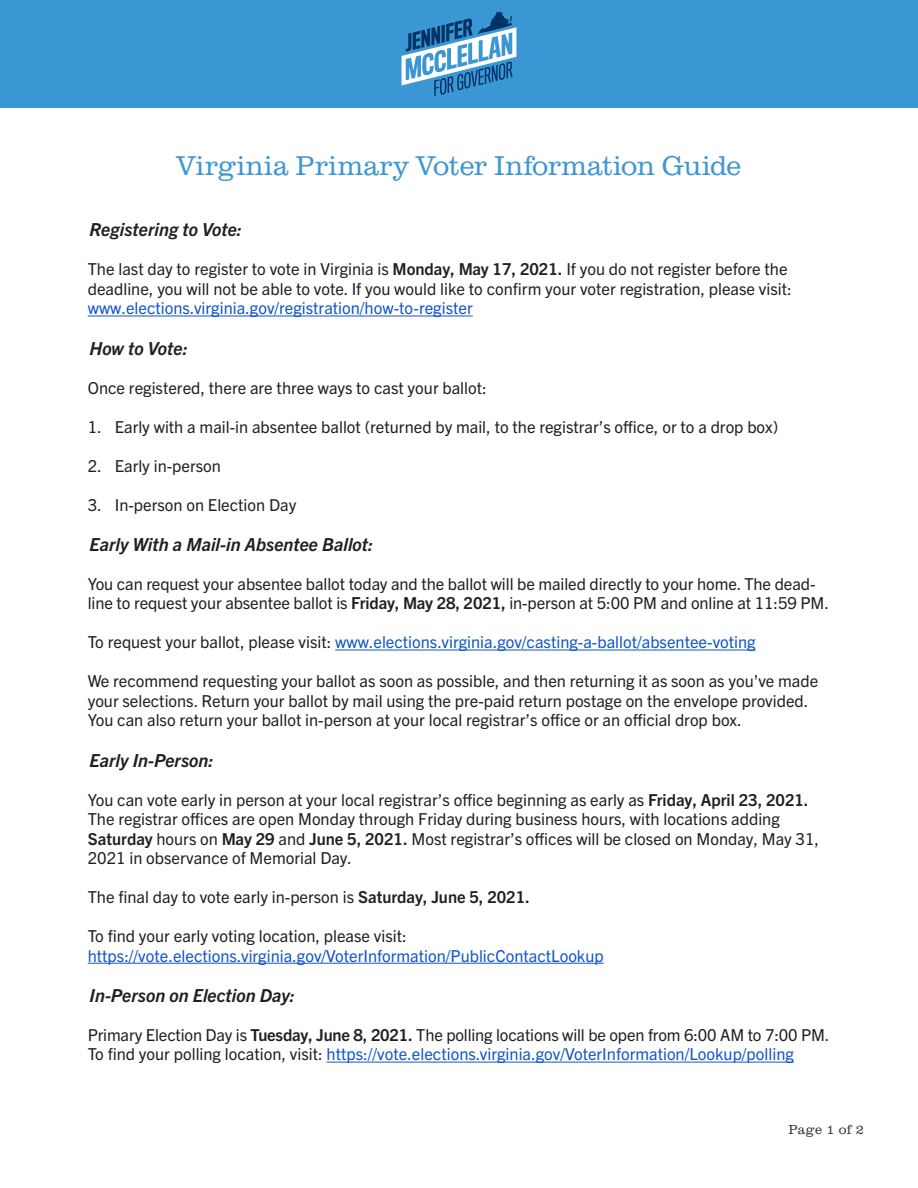
<style>
.page{position:relative;width:918px;height:1188px;background:#fff}
.page>*{position:absolute;margin:0;border:0;box-sizing:border-box;transform-origin:0 0}
.Plan_Title{font:300 28.2px "Clarendon URW";letter-spacing:-.005em;color:#3e96d2}
.Sub-Section_Title{font:italic 700 18px "Trade Gothic Next LT Pro";color:#231f20}
.Body{font:16.5px/19.5px "Trade Gothic Next LT Pro";color:#231f20}
.Body-2{font:16.5px/19.5px "Trade Gothic Next LT Pro";color:#15c}
.Body-3{font:300 13.5px "Clarendon URW";letter-spacing:.03em;color:#333}
.s1{font-weight:700}
.s2{color:#15c}
.s3{color:#231f20}
</style>
<div class="page">
<div style="left:0;top:0;width:918px;height:108px;background:#3b96d4"></div>
<svg style="left:402px;top:12px;width:114px;height:84px"></svg>
<hr style="left:88px;top:316px;width:385px;height:1px;background:#15c">
<hr style="left:335px;top:650px;width:421px;height:1px;background:#15c">
<hr style="left:88px;top:963px;width:516px;height:1px;background:#15c">
<hr style="left:327px;top:1062px;width:467px;height:1px;background:#15c">
<p class="Plan_Title" style="left:177px;top:146px;width:566px">Virginia Primary Voter Information Guide</p>
<p class="Sub-Section_Title" style="left:90px;top:217px;width:154px">Registering to Vote:</p>
<p class="Body" style="left:88px;top:258px;width:706px">The last day to register to vote in Virginia is <span class="s1">Monday, May 17, 2021.</span> If you do not register before the deadline, you will not be able to vote. If you would like to confirm your voter registration, please visit: <span class="s2">www.elections.virginia.gov/registration/how-to-register</span></p>
<p class="Sub-Section_Title" style="left:90px;top:336px;width:100px">How to Vote:</p>
<p class="Body" style="left:88px;top:377px;width:401px">Once registered, there are three ways to cast your ballot:</p>
<p class="Body" style="left:88px;top:416px;width:692px">1. Early with a mail-in absentee ballot (returned by mail, to the registrar’s office, or to a drop box)</p>
<p class="Body" style="left:88px;top:455px;width:135px">2. Early in-person</p>
<p class="Body" style="left:88px;top:494px;width:210px">3. In-person on Election Day</p>
<p class="Sub-Section_Title" style="left:90px;top:532px;width:285px">Early With a Mail-in Absentee Ballot:</p>
<p class="Body" style="left:88px;top:573px;width:743px">You can request your absentee ballot today and the ballot will be mailed directly to your home. The dead&shy;line to request your absentee ballot is <span class="s1">Friday, May 28, 2021,</span> in-person at 5:00 PM and online at 11:59 PM.</p>
<p class="Body-2" style="left:88px;top:632px;width:669px"><span class="s3">To request your ballot, please visit:</span> www.elections.virginia.gov/casting-a-ballot/absentee-voting</p>
<p class="Body" style="left:88px;top:670px;width:732px">We recommend requesting your ballot as soon as possible, and then returning it as soon as you’ve made your selections. Return your ballot by mail using the pre-paid return postage on the envelope provided.<br>You can also return your ballot in-person at your local registrar’s office or an official drop box.</p>
<p class="Sub-Section_Title" style="left:90px;top:748px;width:125px">Early In-Person:</p>
<p class="Body" style="left:88px;top:789px;width:733px">You can vote early in person at your local registrar’s office beginning as early as <span class="s1">Friday, April 23, 2021.<br></span>The registrar offices are open Monday through Friday during business hours, with locations adding <span class="s1">Saturday</span> hours on <span class="s1">May 29</span> and <span class="s1">June 5, 2021.</span> Most registrar’s offices will be closed on Monday, May 31, 2021 in observance of Memorial Day.</p>
<p class="Body" style="left:88px;top:886px;width:444px">The final day to vote early in-person is <span class="s1">Saturday, June 5, 2021.</span></p>
<p class="Body-2" style="left:88px;top:925px;width:517px"><span class="s3">To find your early voting location, please visit: </span>https://vote.elections.virginia.gov/VoterInformation/PublicContactLookup</p>
<p class="Sub-Section_Title" style="left:90px;top:983px;width:207px">In-Person on Election Day:</p>
<p class="Body" style="left:88px;top:1024px;width:743px">Primary Election Day is <span class="s1">Tuesday, June 8, 2021.</span> The polling locations will be open from 6:00 AM to 7:00 PM.<br>To find your polling location, visit: <span class="s2">https://vote.elections.virginia.gov/VoterInformation/Lookup/polling</span></p>
<p class="Body-3" style="left:788px;top:1120px;width:77px">Page 1 of 2</p>
</div>
